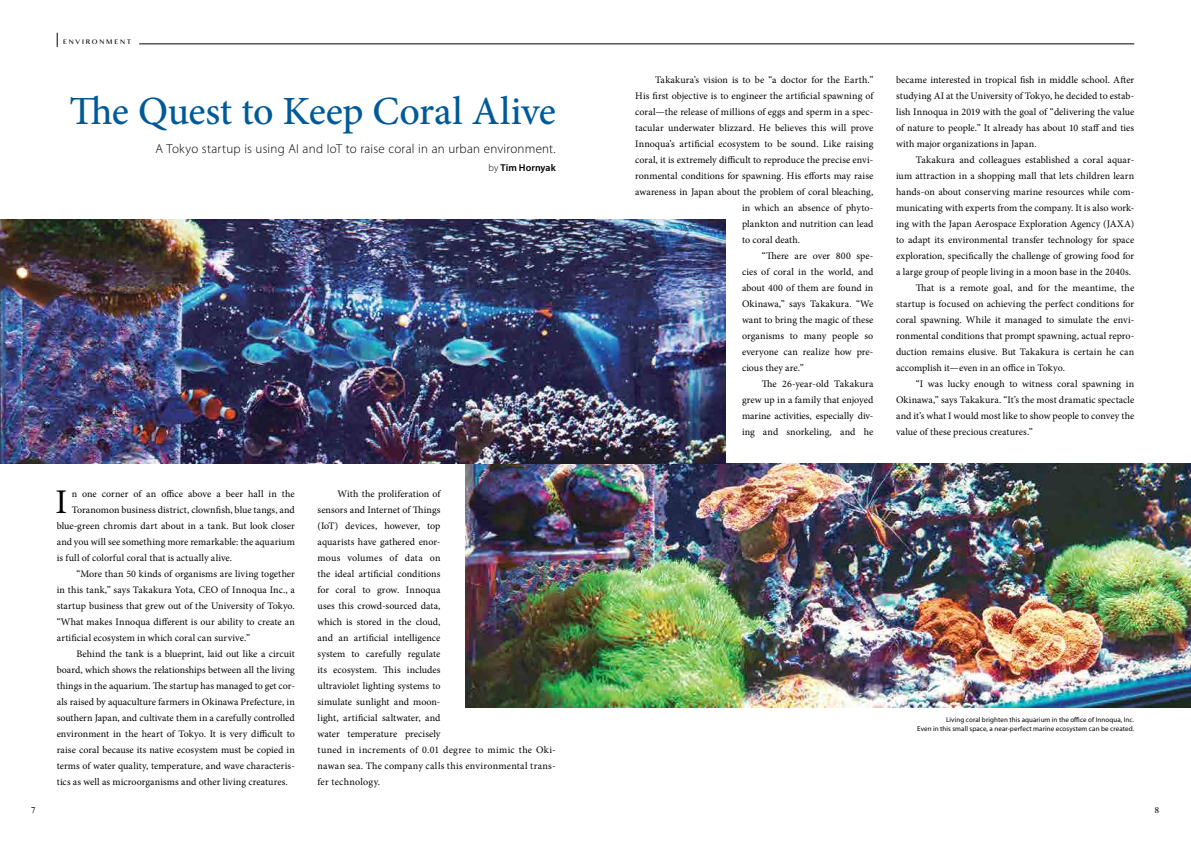
<style>
.page{position:relative;width:1191px;height:842px;background:#fff}
.page>*{position:absolute;margin:0;border:0;box-sizing:border-box;transform-origin:0 0}
.t1{font:500 40px "Minion Pro";letter-spacing:-.005em;color:#005a98}
.t2{font:34.6px "Minion Pro";color:#000}
.t3{font:300 13px "Myriad Pro";letter-spacing:.015em;color:#000}
.t4{font:10px/16px "Minion Pro";letter-spacing:.005em;color:#000}
.t5{font:600 10px "Myriad Pro";letter-spacing:.005em;color:#000}
.t6{font:10px "Khmer MN";color:#000}
.t7{font:8px "Khmer MN";letter-spacing:.225em;color:#000}
.t8{font:7px/9px "Myriad Pro";letter-spacing:.01em;color:#000;text-align:right}
.s1{font-weight:300}
</style>
<div class="page">
<hr style="left:139px;top:44px;width:995px;height:1px;background:#000">
<svg style="left:57px;top:33px;width:1px;height:14px"></svg>
<img style="left:466px;top:463px;width:725px;height:245px">
<img style="left:0;top:219px;width:725px;height:244px">
<p class="t7" style="left:63px;top:37px;width:70px">ENVIRONMENT</p>
<h1 class="t1" style="left:69px;top:84px;width:488px">The Quest to Keep Coral Alive</h1>
<h3 class="t3" style="left:155px;top:141px;width:402px">A Tokyo startup is using AI and IoT to raise coral in an urban environment.</h3>
<p class="t5" style="left:488px;top:162px;width:69px"><span class="s1">by</span> Tim Hornyak</p>
<h2 class="t2" style="left:55px;top:479px;width:13px">I</h2>
<p class="t4" style="left:72px;top:486px;width:225px">n one corner of an office above a beer hall in the</p>
<p class="t4" style="left:72px;top:502px;width:225px">Toranomon business district, clownfish, blue tangs, and</p>
<p class="t4" style="left:57px;top:518px;width:240px">blue-green chromis dart about in a tank. But look closer</p>
<p class="t4" style="left:57px;top:534px;width:240px">and you will see something more remarkable: the aquarium</p>
<p class="t4" style="left:57px;top:550px;width:177px">is full of colorful coral that is actually alive.</p>
<p class="t4" style="left:77px;top:566px;width:220px">“More than 50 kinds of organisms are living together</p>
<p class="t4" style="left:57px;top:582px;width:240px">in this tank,” says Takakura Yota, CEO of Innoqua Inc., a</p>
<p class="t4" style="left:57px;top:598px;width:240px">startup business that grew out of the University of Tokyo.</p>
<p class="t4" style="left:57px;top:614px;width:240px">“What makes Innoqua different is our ability to create an</p>
<p class="t4" style="left:57px;top:630px;width:195px">artificial ecosystem in which coral can survive.”</p>
<p class="t4" style="left:77px;top:646px;width:220px">Behind the tank is a blueprint, laid out like a circuit</p>
<p class="t4" style="left:57px;top:662px;width:240px">board, which shows the relationships between all the living</p>
<p class="t4" style="left:57px;top:678px;width:240px">things in the aquarium. The startup has managed to get cor-</p>
<p class="t4" style="left:57px;top:694px;width:240px">als raised by aquaculture farmers in Okinawa Prefecture, in</p>
<p class="t4" style="left:57px;top:710px;width:240px">southern Japan, and cultivate them in a carefully controlled</p>
<p class="t4" style="left:57px;top:726px;width:240px">environment in the heart of Tokyo. It is very difficult to</p>
<p class="t4" style="left:57px;top:742px;width:240px">raise coral because its native ecosystem must be copied in</p>
<p class="t4" style="left:57px;top:758px;width:240px">terms of water quality, temperature, and wave characteris-</p>
<p class="t4" style="left:57px;top:774px;width:233px">tics as well as microorganisms and other living creatures.</p>
<p class="t4" style="left:317px;top:486px;width:240px;text-indent:20px">With the proliferation of<br>sensors and Internet of Things<br>(IoT) devices, however, top<br>aquarists have gathered enor-<br>mous volumes of data on<br>the ideal artificial conditions<br>for coral to grow. Innoqua<br>uses this crowd-sourced data,<br>which is stored in the cloud,<br>and an artificial intelligence<br>system to carefully regulate<br>its ecosystem. This includes<br>ultraviolet lighting systems to<br>simulate sunlight and moon-<br>light, artificial saltwater, and<br>water temperature precisely<br>tuned in increments of 0.01 degree to mimic the Oki&shy;nawan sea. The company calls this environmental trans&shy;fer technology.</p>
<p class="t4" style="left:655px;top:72px;width:220px">Takakura’s vision is to be “a doctor for the Earth.”</p>
<p class="t4" style="left:635px;top:88px;width:240px">His first objective is to engineer the artificial spawning of</p>
<p class="t4" style="left:635px;top:104px;width:240px">coral—the release of millions of eggs and sperm in a spec-</p>
<p class="t4" style="left:635px;top:120px;width:240px">tacular underwater blizzard. He believes this will prove</p>
<p class="t4" style="left:635px;top:136px;width:240px">Innoqua’s artificial ecosystem to be sound. Like raising</p>
<p class="t4" style="left:635px;top:152px;width:240px">coral, it is extremely difficult to reproduce the precise envi-</p>
<p class="t4" style="left:635px;top:168px;width:240px">ronmental conditions for spawning. His efforts may raise</p>
<p class="t4" style="left:635px;top:184px;width:240px">awareness in Japan about the problem of coral bleaching,</p>
<p class="t4" style="left:742px;top:200px;width:133px">in which an absence of phyto-</p>
<p class="t4" style="left:742px;top:216px;width:133px">plankton and nutrition can lead</p>
<p class="t4" style="left:742px;top:232px;width:60px">to coral death.</p>
<p class="t4" style="left:762px;top:248px;width:113px">“There are over 800 spe-</p>
<p class="t4" style="left:742px;top:264px;width:133px">cies of coral in the world, and</p>
<p class="t4" style="left:742px;top:280px;width:133px">about 400 of them are found in</p>
<p class="t4" style="left:742px;top:296px;width:133px">Okinawa,” says Takakura. “We</p>
<p class="t4" style="left:742px;top:312px;width:133px">want to bring the magic of these</p>
<p class="t4" style="left:742px;top:328px;width:133px">organisms to many people so</p>
<p class="t4" style="left:742px;top:344px;width:133px">everyone can realize how pre-</p>
<p class="t4" style="left:742px;top:360px;width:63px">cious they are.”</p>
<p class="t4" style="left:762px;top:376px;width:113px">The 26-year-old Takakura</p>
<p class="t4" style="left:742px;top:392px;width:133px">grew up in a family that enjoyed</p>
<p class="t4" style="left:742px;top:408px;width:133px">marine activities, especially div-</p>
<p class="t4" style="left:742px;top:424px;width:133px">ing and snorkeling, and he</p>
<p class="t4" style="left:896px;top:72px;width:240px;text-align:justify">became interested in tropical fish in middle school. After studying AI at the University of Tokyo, he decided to estab&shy;lish Innoqua in 2019 with the goal of “delivering the value of nature to people.” It already has about 10 staff and ties with major organizations in Japan.</p>
<p class="t4" style="left:916px;top:152px;width:220px">Takakura and colleagues established a coral aquar-</p>
<p class="t4" style="left:896px;top:168px;width:240px">ium attraction in a shopping mall that lets children learn</p>
<p class="t4" style="left:896px;top:184px;width:240px">hands-on about conserving marine resources while com-</p>
<p class="t4" style="left:896px;top:200px;width:240px">municating with experts from the company. It is also work-</p>
<p class="t4" style="left:896px;top:216px;width:240px">ing with the Japan Aerospace Exploration Agency (JAXA)</p>
<p class="t4" style="left:896px;top:232px;width:240px">to adapt its environmental transfer technology for space</p>
<p class="t4" style="left:896px;top:248px;width:240px">exploration, specifically the challenge of growing food for</p>
<p class="t4" style="left:896px;top:264px;width:236px">a large group of people living in a moon base in the 2040s.</p>
<p class="t4" style="left:916px;top:280px;width:220px">That is a remote goal, and for the meantime, the</p>
<p class="t4" style="left:896px;top:296px;width:240px">startup is focused on achieving the perfect conditions for</p>
<p class="t4" style="left:896px;top:312px;width:240px">coral spawning. While it managed to simulate the envi-</p>
<p class="t4" style="left:896px;top:328px;width:240px">ronmental conditions that prompt spawning, actual repro-</p>
<p class="t4" style="left:896px;top:344px;width:240px">duction remains elusive. But Takakura is certain he can</p>
<p class="t4" style="left:896px;top:360px;width:170px">accomplish it—even in an office in Tokyo.</p>
<p class="t4" style="left:916px;top:376px;width:220px">“I was lucky enough to witness coral spawning in</p>
<p class="t4" style="left:896px;top:392px;width:240px">Okinawa,” says Takakura. “It’s the most dramatic spectacle</p>
<p class="t4" style="left:896px;top:408px;width:240px">and it’s what I would most like to show people to convey the</p>
<p class="t4" style="left:896px;top:424px;width:138px">value of these precious creatures.”</p>
<p class="t8" style="left:917px;top:715px;width:218px">Living coral brighten this aquarium in the office of Innoqua, Inc.<br>Even in this small space, a near-perfect marine ecosystem can be created.</p>
<p class="t6" style="left:31px;top:803px;width:6px">7</p>
<p class="t6" style="left:1154px;top:803px;width:6px">8</p>
</div>
